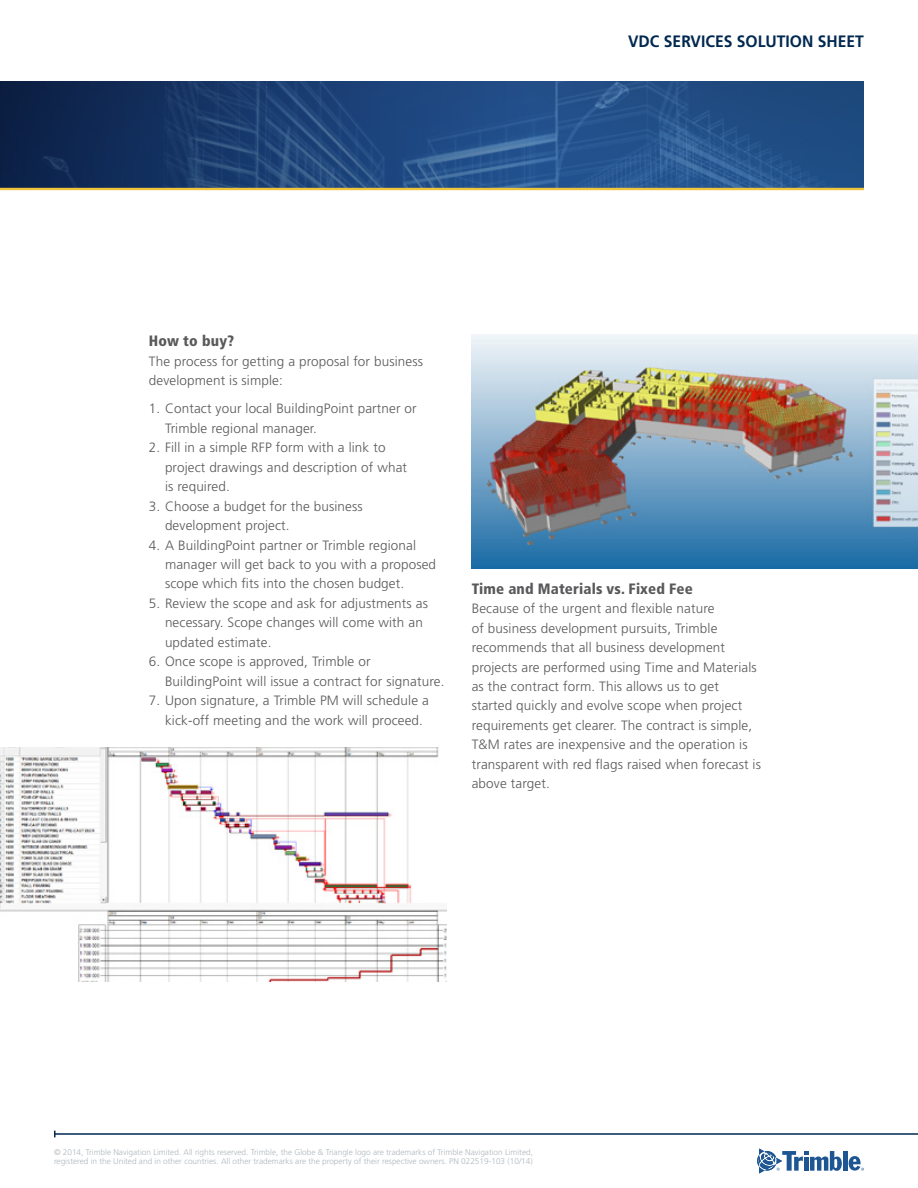
<style>
.page{position:relative;width:918px;height:1188px;background:#fff}
.page>*{position:absolute;margin:0;border:0;box-sizing:border-box;transform-origin:0 0}
.t1{font:700 16.5px "Frutiger LT Std";color:#00284f;scale:.95 1}
.t2{font:900 condensed 15px "Frutiger LT Std";letter-spacing:.01em;color:#59595b}
.t3{font:300 13.5px/19.5px "Frutiger LT Std";letter-spacing:.01em;color:#59595b}
.t4{font:300 8.25px/9px "Frutiger LT Std";color:#afb7bd}
</style>
<div class="page">
<hr style="left:55px;top:1133px;width:863px;height:2px;background:#00284f">
<svg style="left:54px;top:1131px;width:2px;height:6px"></svg>
<hr style="left:843px;top:1151px;width:4px;height:20px;background:#1d5693">
<svg style="left:849px;top:1156px;width:15px;height:15px"></svg>
<svg style="left:757px;top:1149px;width:85px;height:24px"></svg>
<img style="left:527px;top:81px;width:337px;height:107px">
<svg style="left:0;top:81px;width:527px;height:107px;background:#1b3d6f"></svg>
<hr style="left:0;top:188px;width:864px;height:2px;background:#efc33b">
<img style="left:472px;top:335px;width:446px;height:234px">
<img style="left:0;top:748px;width:446px;height:233px">
<p class="t1" style="left:628px;top:31px;width:250px">VDC SERVICES SOLUTION SHEET</p>
<p class="t2" style="left:149px;top:332px;width:87px">How to buy?</p>
<p class="t3" style="left:149px;top:351px;width:276px">The process for getting a proposal for business development is simple:</p>
<p class="t3" style="left:165px;top:399px;width:253px;text-indent:-16px">1. Contact your local BuildingPoint partner or<br>Trimble regional manager.</p>
<p class="t3" style="left:165px;top:438px;width:244px;text-indent:-16px">2. Fill in a simple RFP form with a link to project drawings and description of what is required.</p>
<p class="t3" style="left:165px;top:496px;width:199px;text-indent:-16px">3. Choose a budget for the business development project.</p>
<p class="t3" style="left:165px;top:535px;width:273px;text-indent:-16px">4. A BuildingPoint partner or Trimble regional manager will get back to you with a proposed scope which fits into the chosen budget.</p>
<p class="t3" style="left:165px;top:594px;width:264px;text-indent:-16px">5. Review the scope and ask for adjustments as necessary. Scope changes will come with an updated estimate.</p>
<p class="t3" style="left:165px;top:652px;width:281px;text-indent:-16px">6. Once scope is approved, Trimble or<br>BuildingPoint will issue a contract for signature.</p>
<p class="t3" style="left:165px;top:691px;width:265px;text-indent:-16px">7. Upon signature, a Trimble PM will schedule a kick-off meeting and the work will proceed.</p>
<p class="t2" style="left:472px;top:579px;width:222px">Time and Materials vs. Fixed Fee</p>
<p class="t3" style="left:472px;top:599px;width:291px">Because of the urgent and flexible nature<br>of business development pursuits, Trimble recommends that all business development projects are performed using Time and Materials as the contract form. This allows us to get started quickly and evolve scope when project requirements get clearer. The contract is simple, T&amp;M rates are inexpensive and the operation is transparent with red flags raised when forecast is above target.</p>
<p class="t4" style="left:54px;top:1148px;width:481px">© 2014, Trimble Navigation Limited. All rights reserved. Trimble, the Globe &amp; Triangle logo are trademarks of Trimble Navigation Limited, registered in the United and in other countries. All other trademarks are the property of their respective owners. PN 022519-103 (10/14)</p>
</div>
